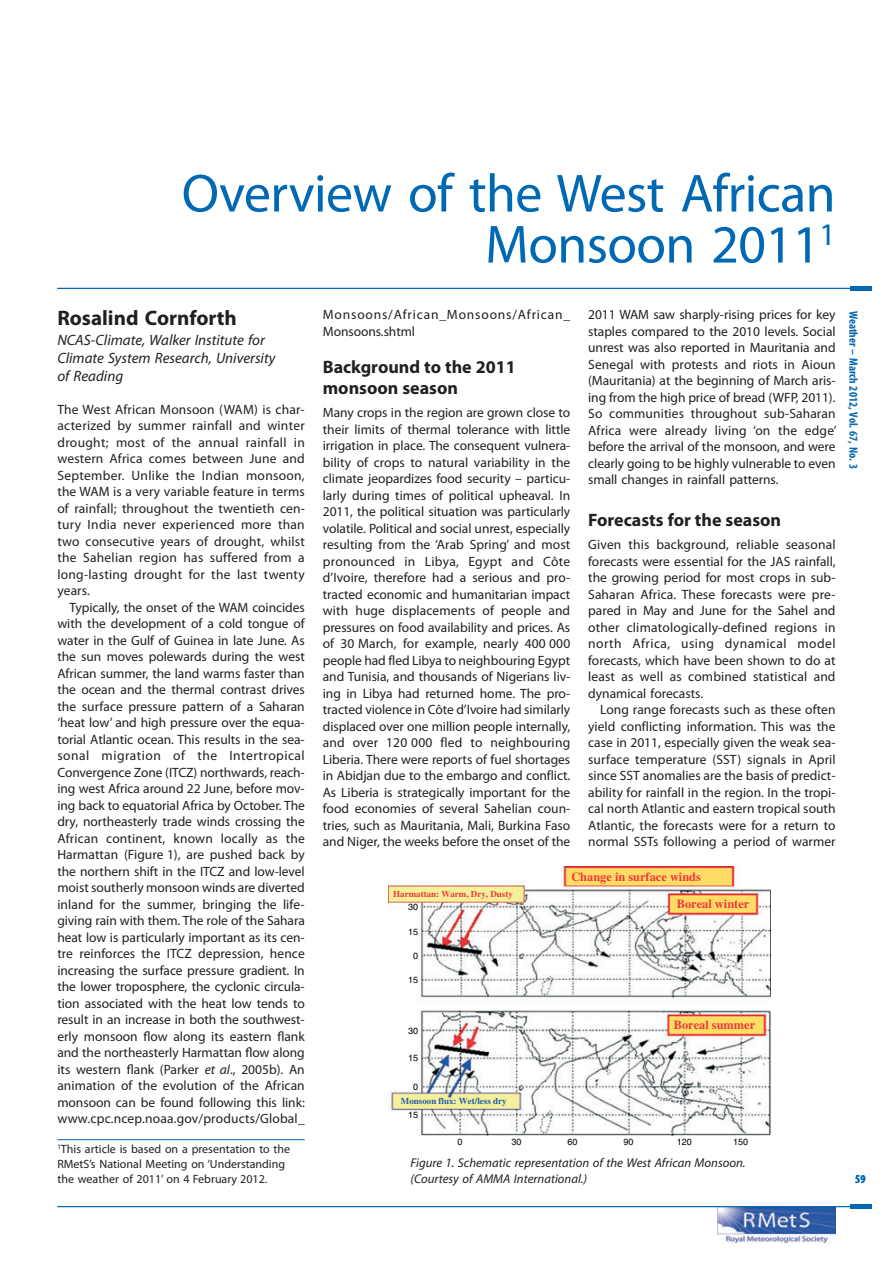
<style>
.page{position:relative;width:893px;height:1263px;background:#fff}
.page>*{position:absolute;margin:0;border:0;box-sizing:border-box;transform-origin:0 0}
.t1{font:54px/51px "Myriad Pro";letter-spacing:-.01em;color:#0168b3;text-align:right}
.t2{font:700 21px "Myriad Pro";color:#231f20}
.t3{font:700 18px/21px "Myriad Pro";color:#231f20}
.t4{font:italic 15px/18px "Myriad Pro";color:#231f20}
.t5{font:13.5px/16.5px "Myriad Pro";color:#231f20;text-align:justify}
.t6{font:13.5px/16.5px "Myriad Pro";letter-spacing:.06em;color:#231f20}
.t7{font:italic 12.75px/15.8px "Myriad Pro";color:#231f20}
.t8{font:700 12.3px/27px "Times";color:#ee363e}
.t9{font:12px/15px "Myriad Pro";color:#231f20}
.t10{font:700 condensed 12px "Myriad Pro";color:#0168b3}
.t11{font:9px "Helvetica";color:#000}
.t12{font:700 9px "Times";color:#ee363e}
.t13{font:700 9px "Times";color:#1b5baa}
.s1{font-style:italic}
</style>
<div class="page">
<img style="left:718px;top:1207px;width:118px;height:35px">
<hr style="left:57px;top:1206px;width:797px;height:1px;background:#0168b3">
<div style="left:851px;top:1204px;width:21px;height:5px;background:#0168b3"></div>
<div style="left:851px;top:286px;width:21px;height:5px;background:#0168b3"></div>
<hr style="left:57px;top:288px;width:797px;height:1px;background:#0168b3">
<img style="left:388px;top:867px;width:382px;height:268px">
<hr style="left:57px;top:1139px;width:248px;height:1px;background:#0168b3">
<h1 class="t1" style="left:182px;top:172px;width:655px">Overview of the West African<br>Monsoon 2011<sup>1</sup></h1>
<h2 class="t2" style="left:57px;top:310px;width:181px">Rosalind Cornforth</h2>
<p class="t4" style="left:57px;top:332px;width:220px">NCAS-Climate, Walker Institute for<br>Climate System Research, University of Reading</p>
<p class="t5" style="left:57px;top:402px;width:249px">The West African Monsoon (WAM) is char&shy;acterized by summer rainfall and winter drought; most of the annual rainfall in western Africa comes between June and September. Unlike the Indian monsoon, the WAM is a very variable feature in terms of rainfall; throughout the twentieth cen&shy;tury India never experienced more than two consecutive years of drought, whilst the Sahelian region has suffered from a long-lasting drought for the last twenty years.</p>
<p class="t5" style="left:57px;top:600px;width:249px;text-indent:12px">Typically, the onset of the WAM coincides with the development of a cold tongue of water in the Gulf of Guinea in late June. As the sun moves polewards during the west African summer, the land warms faster than the ocean and the thermal contrast drives the surface pressure pattern of a Saharan ‘heat low’ and high pressure over the equa&shy;torial Atlantic ocean. This results in the sea&shy;sonal migration of the Intertropical Convergence Zone (ITCZ) northwards, reach&shy;ing west Africa around 22 June, before mov&shy;ing back to equatorial Africa by October. The dry, northeasterly trade winds crossing the African continent, known locally as the Harmattan (Figure 1), are pushed back by the northern shift in the ITCZ and low-level moist southerly monsoon winds are diverted inland for the summer, bringing the life&shy;giving rain with them. The role of the Sahara heat low is particularly important as its cen&shy;tre reinforces the ITCZ depression, hence increasing the surface pressure gradient. In the lower troposphere, the cyclonic circula&shy;tion associated with the heat low tends to result in an increase in both the southwest&shy;erly monsoon flow along its eastern flank and the northeasterly Harmattan flow along its western flank (Parker <span class="s1">et al</span>., 2005b). An animation of the evolution of the African monsoon can be found following this link: www.cpc.ncep.noaa.gov/products/Global_</p>
<p class="t9" style="left:57px;top:1142px;width:234px"><sup>1</sup>This article is based on a presentation to the<br>RMetS’s National Meeting on ‘Understanding the weather of 2011’ on 4 February 2012.</p>
<p class="t6" style="left:323px;top:308px;width:249px">Monsoons/African_Monsoons/African_<br>Monsoons.shtml</p>
<h3 class="t3" style="left:323px;top:358px;width:194px">Background to the 2011 monsoon season</h3>
<p class="t5" style="left:323px;top:405px;width:249px">Many crops in the region are grown close to their limits of thermal tolerance with little irrigation in place. The consequent vulnera&shy;bility of crops to natural variability in the climate jeopardizes food security – particu&shy;larly during times of political upheaval. In 2011, the political situation was particularly volatile. Political and social unrest, especially resulting from the ‘Arab Spring’ and most pronounced in Libya, Egypt and Côte d’Ivoire, therefore had a serious and pro&shy;tracted economic and humanitarian impact with huge displacements of people and pressures on food availability and prices. As of 30 March, for example, nearly 400 000 people had fled Libya to neighbouring Egypt and Tunisia, and thousands of Nigerians liv&shy;ing in Libya had returned home. The pro&shy;tracted violence in Côte d’Ivoire had similarly displaced over one million people internally, and over 120 000 fled to neighbouring Liberia. There were reports of fuel shortages in Abidjan due to the embargo and conflict.<br>As Liberia is strategically important for the food economies of several Sahelian coun&shy;tries, such as Mauritania, Mali, Burkina Faso and Niger, the weeks before the onset of the</p>
<p class="t5" style="left:588px;top:308px;width:250px">2011 WAM saw sharply-rising prices for key staples compared to the 2010 levels. Social unrest was also reported in Mauritania and Senegal with protests and riots in Aioun (Mauritania) at the beginning of March aris&shy;ing from the high price of bread (WFP, 2011).<br>So communities throughout sub-Saharan Africa were already living ‘on the edge’ before the arrival of the monsoon, and were clearly going to be highly vulnerable to even small changes in rainfall patterns.</p>
<h3 class="t3" style="left:588px;top:511px;width:194px">Forecasts for the season</h3>
<p class="t5" style="left:588px;top:537px;width:249px">Given this background, reliable seasonal forecasts were essential for the JAS rainfall, the growing period for most crops in sub-Saharan Africa. These forecasts were pre&shy;pared in May and June for the Sahel and other climatologically-defined regions in north Africa, using dynamical model forecasts, which have been shown to do at least as well as combined statistical and dynamical forecasts.</p>
<p class="t5" style="left:588px;top:702px;width:249px;text-indent:12px">Long range forecasts such as these often yield conflicting information. This was the case in 2011, especially given the weak sea&shy;surface temperature (SST) signals in April since SST anomalies are the basis of predict&shy;ability for rainfall in the region. In the tropi&shy;cal north Atlantic and eastern tropical south Atlantic, the forecasts were for a return to normal SSTs following a period of warmer</p>
<p class="t12" style="left:393px;top:891px;width:121px">Harmattan: Warm, Dry, Dusty</p>
<p class="t11" style="left:408px;top:904px;width:12px">30</p>
<p class="t11" style="left:408px;top:928px;width:12px">15</p>
<p class="t11" style="left:413px;top:952px;width:7px">0</p>
<p class="t11" style="left:408px;top:977px;width:12px">15</p>
<p class="t8" style="left:677px;top:864px;width:74px;text-indent:-105px">Change in surface winds<br>Boreal winter</p>
<p class="t10" style="left:858px;top:311px;width:160px;rotate:90deg">Weather – March 2012, Vol. 67, No. 3</p>
<p class="t8" style="left:674px;top:1012px;width:83px">Boreal summer</p>
<p class="t11" style="left:408px;top:1028px;width:12px">30</p>
<p class="t11" style="left:408px;top:1055px;width:12px">15</p>
<p class="t11" style="left:413px;top:1083px;width:7px">0</p>
<p class="t11" style="left:408px;top:1111px;width:12px">15</p>
<p class="t13" style="left:401px;top:1098px;width:107px">Monsoon flux: Wet/less dry</p>
<p class="t11" style="left:458px;top:1138px;width:7px">0</p>
<p class="t11" style="left:511px;top:1138px;width:12px">30</p>
<p class="t11" style="left:567px;top:1138px;width:12px">60</p>
<p class="t11" style="left:624px;top:1138px;width:12px">90</p>
<p class="t11" style="left:677px;top:1138px;width:17px">120</p>
<p class="t11" style="left:733px;top:1138px;width:17px">150</p>
<p class="t7" style="left:411px;top:1156px;width:337px">Figure 1. Schematic representation of the West African Monsoon. (Courtesy of AMMA International.)</p>
<p class="t10" style="left:855px;top:1174px;width:12px">59</p>
</div>
